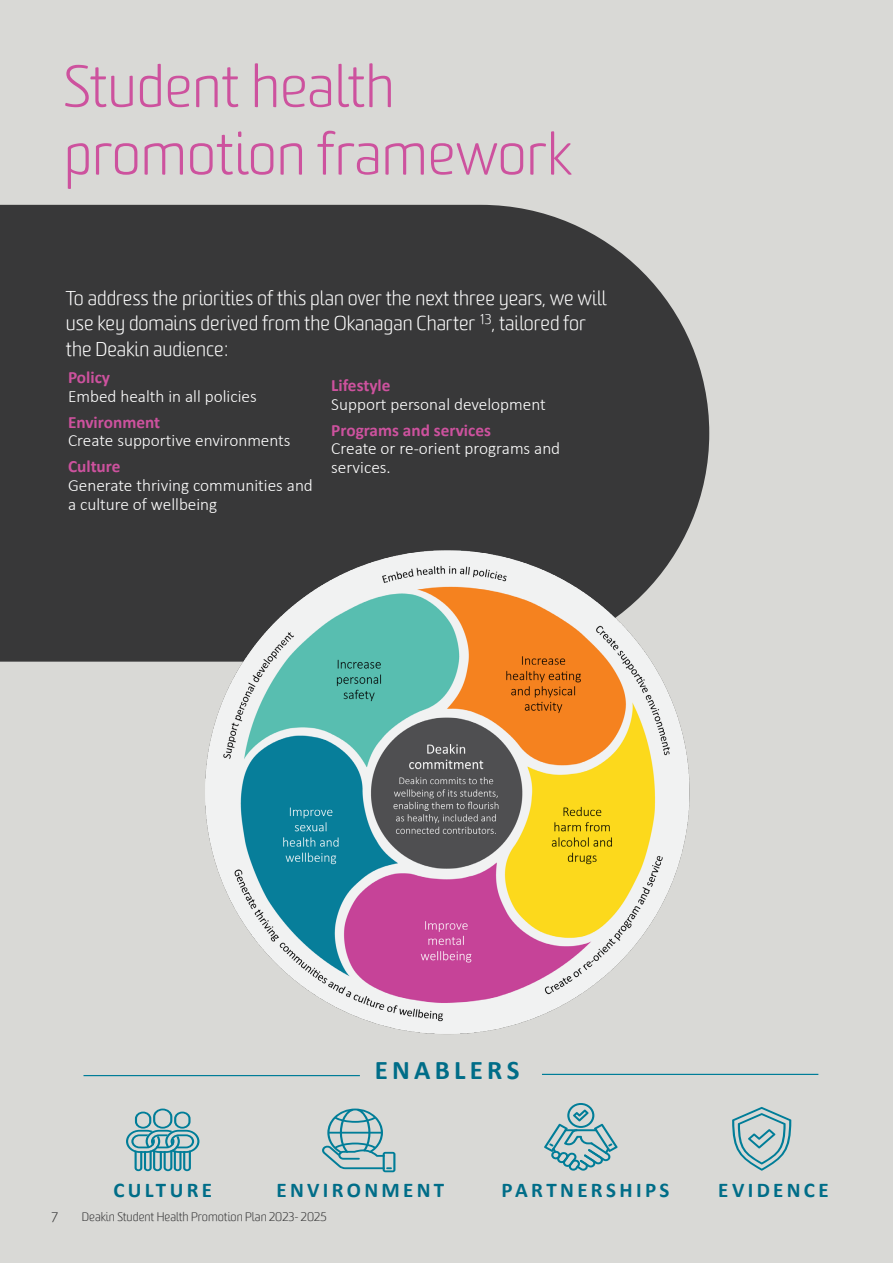
<style>
.page{position:relative;width:893px;height:1263px;background:#d9d9d6}
.page>*{position:absolute;margin:0;border:0;box-sizing:border-box;transform-origin:0 0}
.t1{font:300 57px/67.5px "Worldly";color:#cd529e}
.t2{font:700 27px "Calibri";letter-spacing:.155em;color:#006d88}
.t3{font:700 21px "Calibri";letter-spacing:.16em;color:#006d88}
.t4{font:300 19.5px/25.5px "Worldly";color:#fff}
.t5{font:300 17.25px/18.8px "Calibri";color:#fff}
.t6{font:700 17.25px "Calibri";color:#cd529e}
.t7{font:300 13.5px "Worldly";color:#383839}
.t8{font:300 12px "Worldly";color:#383839}
</style>
<div class="page">
<div style="left:0;top:205px;width:709px;height:457px;background:#383839"></div>
<img style="left:206px;top:514px;width:502px;height:520px">
<svg style="left:732px;top:1107px;width:59px;height:64px"></svg>
<svg style="left:126px;top:1108px;width:73px;height:63px"></svg>
<svg style="left:544px;top:1103px;width:74px;height:68px"></svg>
<svg style="left:322px;top:1108px;width:73px;height:64px"></svg>
<hr style="left:83px;top:1075px;width:277px;height:1px;background:#007d98">
<hr style="left:542px;top:1074px;width:276px;height:1px;background:#007d98">
<h1 class="t1" style="left:64px;top:54px;width:509px">Student health promotion framework</h1>
<p class="t4" style="left:66px;top:286px;width:542px">To address the priorities of this plan over the next three years, we will use key domains derived from the Okanagan Charter <sup>13</sup>, tailored for the Deakin audience:</p>
<p class="t6" style="left:68px;top:365px;width:44px">Policy</p>
<p class="t5" style="left:68px;top:386px;width:190px">Embed health in all policies</p>
<p class="t6" style="left:68px;top:410px;width:94px">Environment</p>
<p class="t5" style="left:68px;top:431px;width:224px">Create supportive environments</p>
<p class="t6" style="left:68px;top:454px;width:54px">Culture</p>
<p class="t5" style="left:68px;top:476px;width:246px">Generate thriving communities and a culture of wellbeing</p>
<p class="t6" style="left:331px;top:373px;width:61px">Lifestyle</p>
<p class="t5" style="left:331px;top:394px;width:216px">Support personal development</p>
<p class="t6" style="left:331px;top:418px;width:161px">Programs and services</p>
<p class="t5" style="left:331px;top:439px;width:230px">Create or re-orient programs and services.</p>
<h2 class="t2" style="left:375px;top:1051px;width:146px">ENABLERS</h2>
<p class="t3" style="left:113px;top:1175px;width:100px">CULTURE</p>
<p class="t3" style="left:277px;top:1175px;width:169px">ENVIRONMENT</p>
<p class="t3" style="left:502px;top:1175px;width:169px">PARTNERSHIPS</p>
<p class="t3" style="left:718px;top:1175px;width:112px">EVIDENCE</p>
<p class="t7" style="left:51px;top:1209px;width:8px">7</p>
<p class="t8" style="left:82px;top:1210px;width:246px">Deakin Student Health Promotion Plan 2023- 2025</p>
</div>
